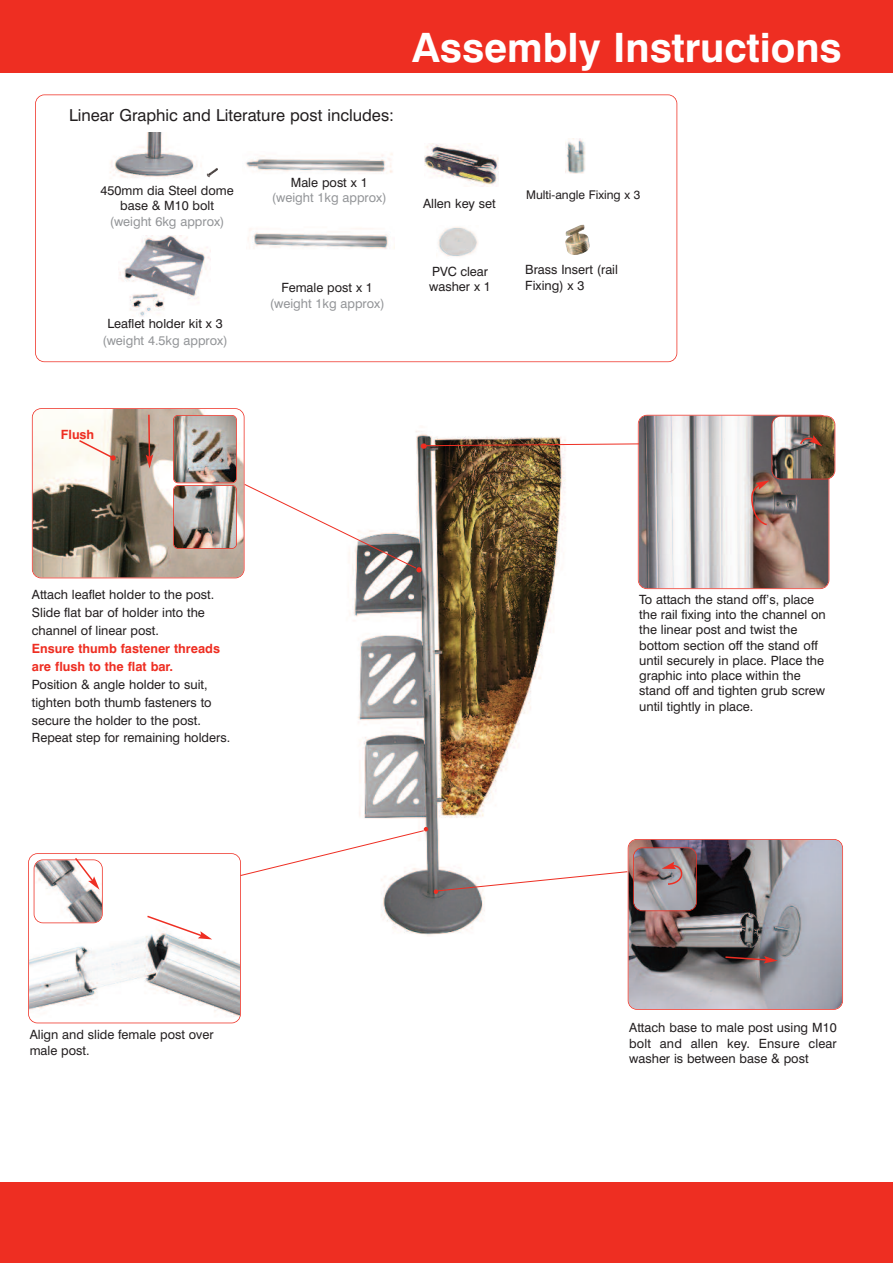
<style>
.page{position:relative;width:893px;height:1263px;background:#fff}
.page>*{position:absolute;margin:0;border:0;box-sizing:border-box;transform-origin:0 0}
.t1{font:700 40.5px "Swiss 721 BT";color:#fff}
.t2{font:16.5px "Swiss 721 BT";color:#231f20}
.t3{font:12.75px/15.3px "Swiss 721 BT";color:#231f20}
.t4{font:12.75px "Swiss 721 BT";color:#939598}
.t5{font:700 12.75px/18px "Swiss 721 BT";color:#ee2e22}
.t6{font:12px "Swiss 721 BT";color:#231f20}
</style>
<div class="page">
<div style="left:35px;top:94px;width:642px;height:268px;border:2px solid #ee2e22;border-radius:9px"></div>
<img style="left:248px;top:228px;width:140px;height:21px">
<img style="left:353px;top:431px;width:213px;height:505px">
<div style="left:0;top:0;width:893px;height:72px;background:#ee2e22"></div>
<div style="left:0;top:1182px;width:893px;height:81px;background:#ee2e22"></div>
<img style="left:110px;top:132px;width:92px;height:46px">
<svg style="left:206px;top:168px;width:12px;height:10px"></svg>
<img style="left:245px;top:153px;width:148px;height:20px">
<img style="left:119px;top:236px;width:91px;height:81px">
<img style="left:628px;top:840px;width:214px;height:169px;border-radius:9px">
<div style="left:628px;top:839px;width:215px;height:171px;border:2px solid #ee2e22;border-radius:9px"></div>
<img style="left:634px;top:848px;width:62px;height:62px;border-radius:9px">
<div style="left:633px;top:847px;width:64px;height:64px;border:2px solid #ee2e22;border-radius:9px"></div>
<svg style="left:434px;top:871px;width:194px;height:23px"></svg>
<svg style="left:724px;top:955px;width:54px;height:8px"></svg>
<svg style="left:662px;top:862px;width:23px;height:23px"></svg>
<img style="left:33px;top:409px;width:211px;height:169px;border-radius:9px">
<div style="left:32px;top:408px;width:212px;height:170px;border:2px solid #ee2e22;border-radius:9px"></div>
<svg style="left:146px;top:413px;width:7px;height:55px"></svg>
<img style="left:174px;top:416px;width:62px;height:66px;border-radius:4px">
<div style="left:173px;top:415px;width:64px;height:68px;border:2px solid #ee2e22;border-radius:5px"></div>
<img style="left:174px;top:486px;width:62px;height:62px;border-radius:4px">
<div style="left:173px;top:485px;width:64px;height:64px;border:2px solid #ee2e22;border-radius:5px"></div>
<svg style="left:78px;top:439px;width:38px;height:22px"></svg>
<img style="left:438px;top:227px;width:40px;height:30px">
<svg style="left:244px;top:483px;width:178px;height:89px"></svg>
<img style="left:566px;top:140px;width:19px;height:34px">
<div style="left:558px;top:137px;width:35px;height:44px;border:2px solid #fff;border-radius:9px"></div>
<img style="left:565px;top:225px;width:25px;height:30px">
<div style="left:556px;top:217px;width:42px;height:47px;border:2px solid #fff;border-radius:9px"></div>
<svg style="left:241px;top:827px;width:187px;height:49px"></svg>
<svg style="left:421px;top:443px;width:217px;height:6px"></svg>
<img style="left:639px;top:415px;width:190px;height:173px;border-radius:9px">
<div style="left:638px;top:415px;width:191px;height:174px;border:2px solid #ee2e22;border-radius:9px"></div>
<img style="left:772px;top:416px;width:63px;height:63px;border-radius:9px">
<div style="left:771px;top:416px;width:64px;height:63px;border:2px solid #ee2e22;border-radius:9px"></div>
<svg style="left:749px;top:480px;width:21px;height:46px"></svg>
<svg style="left:799px;top:435px;width:23px;height:11px"></svg>
<img style="left:29px;top:879px;width:211px;height:143px">
<div style="left:28px;top:853px;width:213px;height:170px;border:2px solid #ee2e22;border-radius:9px"></div>
<img style="left:34px;top:860px;width:68px;height:62px;border-radius:9px">
<div style="left:34px;top:859px;width:69px;height:64px;border:2px solid #ee2e22;border-radius:9px"></div>
<svg style="left:146px;top:914px;width:66px;height:25px"></svg>
<svg style="left:73px;top:858px;width:27px;height:32px"></svg>
<img style="left:424px;top:144px;width:75px;height:43px">
<p class="t2" style="left:69px;top:109px;width:326px">Linear Graphic and Literature post includes:</p>
<h1 class="t1" style="left:412px;top:33px;width:431px">Assembly Instructions</h1>
<p class="t3" style="left:100px;top:184px;width:135px;text-align:center">450mm dia Steel dome base &amp; M10 bolt</p>
<p class="t4" style="left:110px;top:217px;width:116px">(weight 6kg approx)</p>
<p class="t3" style="left:107px;top:317px;width:117px">Leaflet holder kit x 3</p>
<p class="t4" style="left:102px;top:336px;width:127px">(weight 4.5kg approx)</p>
<p class="t3" style="left:291px;top:176px;width:78px">Male post x 1</p>
<p class="t4" style="left:272px;top:193px;width:116px">(weight 1kg approx)</p>
<p class="t3" style="left:282px;top:281px;width:93px">Female post x 1</p>
<p class="t4" style="left:270px;top:298px;width:116px">(weight 1kg approx)</p>
<p class="t3" style="left:423px;top:197px;width:74px">Allen key set</p>
<p class="t3" style="left:429px;top:265px;width:63px">PVC clear washer x 1</p>
<p class="t6" style="left:526px;top:190px;width:116px">Multi-angle Fixing x 3</p>
<p class="t3" style="left:525px;top:263px;width:94px">Brass Insert (rail<br>Fixing) x 3</p>
<p class="t5" style="left:61px;top:426px;width:35px">Flush</p>
<p class="t3" style="left:32px;top:587px;width:184px;line-height:18px">Attach leaflet holder to the post.<br>Slide flat bar of holder into the channel of linear post.</p>
<p class="t5" style="left:32px;top:641px;width:190px">Ensure thumb fastener threads are flush to the flat bar.</p>
<p class="t3" style="left:32px;top:677px;width:181px;line-height:18px">Position &amp; angle holder to suit, tighten both thumb fasteners to secure the holder to the post.</p>
<p class="t3" style="left:32px;top:731px;width:200px">Repeat step for remaining holders.</p>
<p class="t3" style="left:639px;top:593px;width:188px">To attach the stand off’s, place the rail fixing into the channel on the linear post and twist the bottom section off the stand off until securely in place. Place the graphic into place within the stand off and tighten grub screw until tightly in place.</p>
<p class="t3" style="left:30px;top:1028px;width:185px">Align and slide female post over male post.</p>
<p class="t3" style="left:629px;top:1021px;width:209px;text-align:justify">Attach base to male post using M10 bolt and allen key. Ensure clear washer is between base &amp; post</p>
</div>
